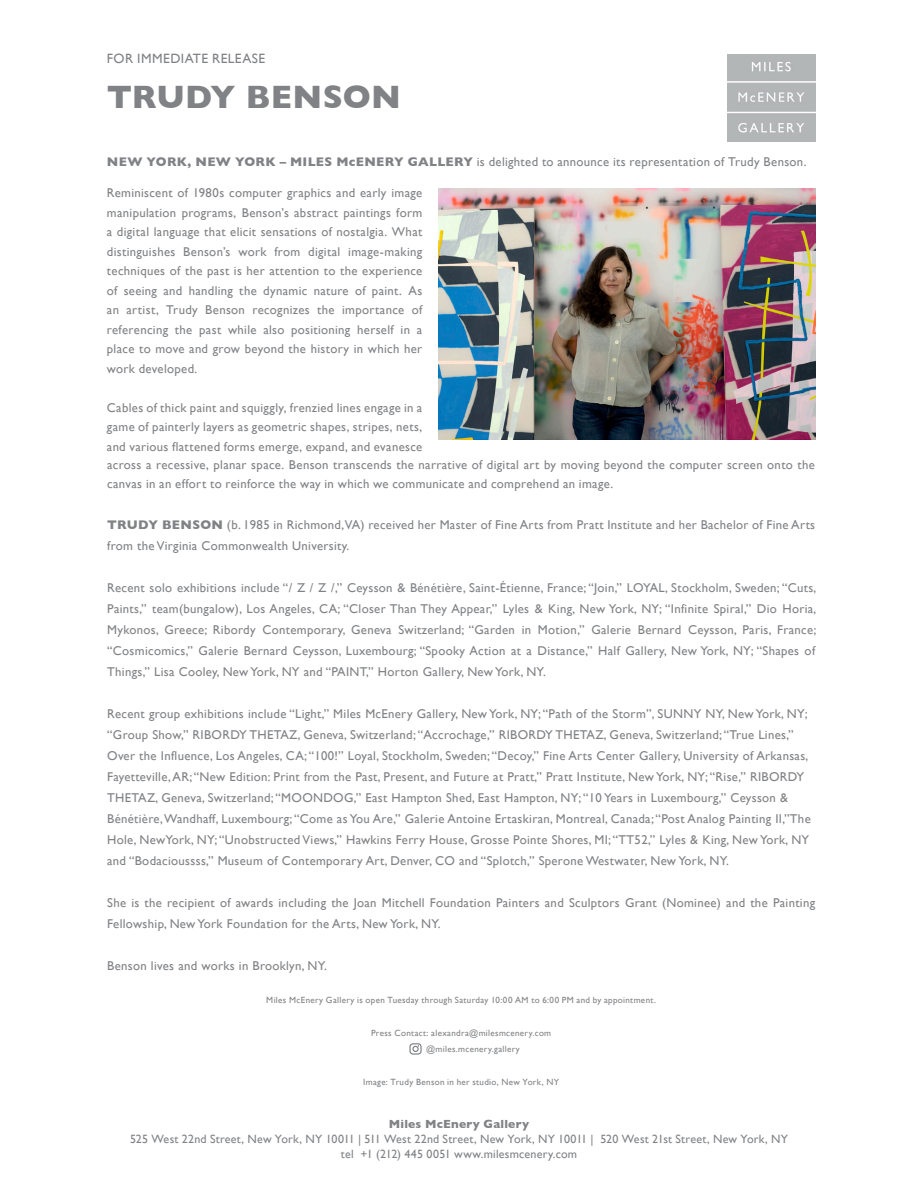
<style>
.page{position:relative;width:918px;height:1188px;background:#fff}
.page>*{position:absolute;margin:0;border:0;box-sizing:border-box;transform-origin:0 0}
.t1{font:700 33px "Gill Sans";letter-spacing:.005em;color:#808285}
.t2{font:13.5px "Gill Sans";letter-spacing:.03em;color:#808285}
.t3{font:12.75px/21px "Gill Sans";letter-spacing:.025em;color:#808285}
.t4{font:12px "Gill Sans";letter-spacing:.02em;color:#808285}
.t5{font:700 12px "Gill Sans";letter-spacing:.02em;color:#808285}
.t6{font:9px "Gill Sans";letter-spacing:.035em;color:#808285}
.s1{font-weight:700}
</style>
<div class="page">
<img style="left:728px;top:54px;width:87px;height:87px">
<svg style="left:411px;top:1045px;width:9px;height:8px"></svg>
<div style="left:409px;top:1043px;width:13px;height:12px;border:1px solid #808285;border-radius:3px"></div>
<img style="left:438px;top:188px;width:377px;height:252px">
<p class="t2" style="left:107px;top:51px;width:160px">FOR IMMEDIATE RELEASE</p>
<p class="t1" style="left:107px;top:70px;width:296px">TRUDY BENSON</p>
<p class="t3" style="left:107px;top:151px;width:701px"><span class="s1">NEW YORK, NEW YORK – MILES McENERY GALLERY</span> is delighted to announce its representation of Trudy Benson.</p>
<p class="t3" style="left:107px;top:183px;width:317px;line-height:19.5px;text-align:justify">Reminiscent of 1980s computer graphics and early image manipulation programs, Benson’s abstract paintings form a digital language that elicit sensations of nostalgia. What distinguishes Benson’s work from digital image-making techniques of the past is her attention to the experience of seeing and handling the dynamic nature of paint. As an artist, Trudy Benson recognizes the importance of referencing the past while also positioning herself in a place to move and grow beyond the history in which her work developed.</p>
<p class="t3" style="left:107px;top:398px;width:710px;line-height:19.2px">Cables of thick paint and squiggly, frenzied lines engage in a<br>game of painterly layers as geometric shapes, stripes, nets,<br>and various flattened forms emerge, expand, and evanesce<br>across a recessive, planar space. Benson transcends the narrative of digital art by moving beyond the computer screen onto the canvas in an effort to reinforce the way in which we communicate and comprehend an image.</p>
<p class="t3" style="left:107px;top:514px;width:709px"><span class="s1">TRUDY BENSON</span> (b. 1985 in Richmond, VA) received her Master of Fine Arts from Pratt Institute and her Bachelor of Fine Arts from the Virginia Commonwealth University.</p>
<p class="t3" style="left:107px;top:577px;width:711px;text-align:justify">Recent solo exhibitions include “/ Z / Z /,” Ceysson &amp; Bénétière, Saint-Étienne, France; “Join,” LOYAL, Stockholm, Sweden; “Cuts, Paints,” team(bungalow), Los Angeles, CA; “Closer Than They Appear,” Lyles &amp; King, New York, NY; “Infinite Spiral,” Dio Horia, Mykonos, Greece; Ribordy Contemporary, Geneva Switzerland; “Garden in Motion,” Galerie Bernard Ceysson, Paris, France; “Cosmicomics,” Galerie Bernard Ceysson, Luxembourg; “Spooky Action at a Distance,” Half Gallery, New York, NY; “Shapes of Things,” Lisa Cooley, New York, NY and “PAINT,” Horton Gallery, New York, NY.</p>
<p class="t3" style="left:107px;top:703px;width:705px">Recent group exhibitions include “Light,” Miles McEnery Gallery, New York, NY; “Path of the Storm”, SUNNY NY, New York, NY; “Group Show,” RIBORDY THETAZ, Geneva, Switzerland; “Accrochage,” RIBORDY THETAZ, Geneva, Switzerland; “True Lines,” Over the Influence, Los Angeles, CA; “100!” Loyal, Stockholm, Sweden; “Decoy,” Fine Arts Center Gallery, University of Arkansas, Fayetteville, AR; “New Edition: Print from the Past, Present, and Future at Pratt,” Pratt Institute, New York, NY; “Rise,” RIBORDY THETAZ, Geneva, Switzerland; “MOONDOG,” East Hampton Shed, East Hampton, NY; “10 Years in Luxembourg,” Ceysson &amp; Bénétière, Wandhaff, Luxembourg; “Come as You Are,” Galerie Antoine Ertaskiran, Montreal, Canada; “Post Analog Painting II,”The Hole, NewYork, NY; “Unobstructed Views,” Hawkins Ferry House, Grosse Pointe Shores, MI; “TT52,” Lyles &amp; King, New York, NY and “Bodacioussss,” Museum of Contemporary Art, Denver, CO and “Splotch,” Sperone Westwater, New York, NY.</p>
<p class="t3" style="left:107px;top:892px;width:710px">She is the recipient of awards including the Joan Mitchell Foundation Painters and Sculptors Grant (Nominee) and the Painting<br>Fellowship, New York Foundation for the Arts, New York, NY.</p>
<p class="t3" style="left:107px;top:955px;width:221px">Benson lives and works in Brooklyn, NY.</p>
<p class="t6" style="left:266px;top:995px;width:391px">Miles McEnery Gallery is open Tuesday through Saturday 10:00 AM to 6:00 PM and by appointment.</p>
<p class="t6" style="left:371px;top:1028px;width:182px">Press Contact: alexandra@milesmcenery.com</p>
<p class="t6" style="left:426px;top:1044px;width:95px">@miles.mcenery.gallery</p>
<p class="t6" style="left:363px;top:1077px;width:198px">Image: Trudy Benson in her studio, New York, NY</p>
<p class="t5" style="left:389px;top:1115px;width:142px">Miles McEnery Gallery</p>
<p class="t4" style="left:130px;top:1132px;width:659px">525 West 22nd Street, New York, NY 10011 | 511 West 22nd Street, New York, NY 10011 | 520 West 21st Street, New York, NY</p>
<p class="t4" style="left:341px;top:1147px;width:238px">tel +1 (212) 445 0051 www.milesmcenery.com</p>
</div>
